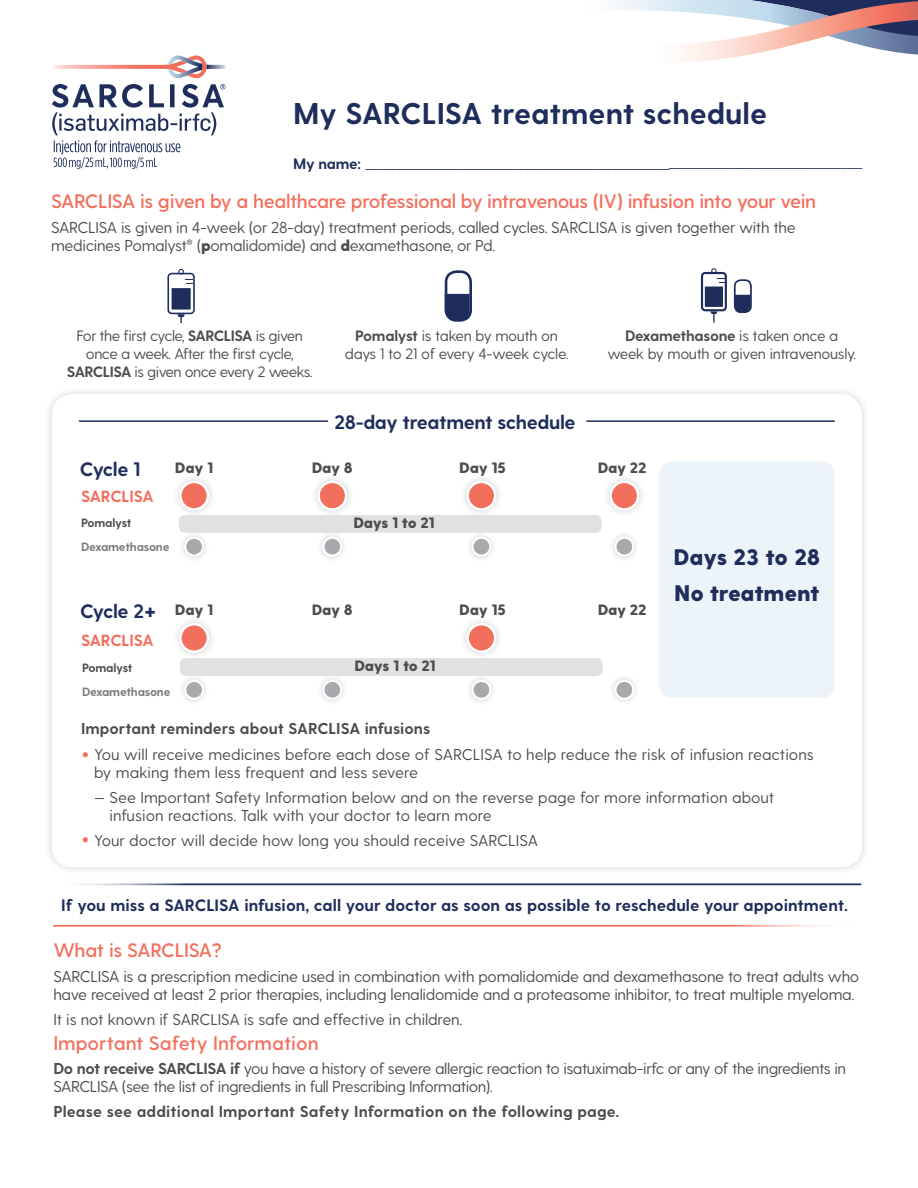
<style>
.page{position:relative;width:918px;height:1188px;background:#fff}
.page>*{position:absolute;margin:0;border:0;box-sizing:border-box;transform-origin:0 0}
.t1{font:700 30px "Greycliff CF";color:#1e2d5b}
.t2{font:800 22.5px/36px "Greycliff CF";letter-spacing:-.01em;color:#1e2d5b}
.t3{font:600 19.5px "Greycliff CF";letter-spacing:-.02em;color:#f36f5d}
.t4{font:700 19.5px "Greycliff CF";letter-spacing:-.02em;color:#1e2d5b}
.t5{font:600 19.5px "Greycliff CF";color:#f36f5d}
.t6{font:700 16.5px "Greycliff CF";color:#1e2d5b}
.t7{font:700 16.2px "Greycliff CF";letter-spacing:-.01em;color:#f36f5d}
.t8{font:15.75px/18px "Greycliff CF";letter-spacing:-.02em;color:#4d4d4f}
.t9{font:15.75px/18px "Greycliff CF";color:#4d4d4f}
.t10{font:700 15.75px "Greycliff CF";letter-spacing:.005em;color:#4d4d4f}
.t11{font:15px/18px "Greycliff CF";letter-spacing:-.035em;color:#4d4d4f;text-align:center}
.t12{font:300 15px "Greycliff CF";color:#1e2d5b}
.t13{font:800 15px "Greycliff CF";letter-spacing:-.02em;color:#4d4d4f}
.t14{font:700 12px "Greycliff CF";letter-spacing:-.02em;color:#797b7d}
.t15{font:700 12px "Greycliff CF";letter-spacing:-.02em;color:#4d4d4f}
.s1{font-weight:700}
.s2{font-weight:800}
.s3{font-size:27px}
.s4{font-weight:700;font-size:26.25px;color:#f36f5d}
</style>
<div class="page">
<div style="left:44px;top:386px;width:826px;height:489px;background:#f8f8f8"></div>
<div style="left:52px;top:395px;width:809px;height:472px;background:#fff;border-radius:20px"></div>
<hr style="left:53px;top:883px;width:808px;height:2px;background:#1e2d5b">
<hr style="left:53px;top:925px;width:808px;height:2px;background:#f36f5d">
<div style="left:445px;top:270px;width:27px;height:52px;border:3px solid #1e2d5b;border-radius:11px"></div>
<svg style="left:445px;top:294px;width:25px;height:27px"></svg>
<div style="left:734px;top:279px;width:18px;height:34px;border:2px solid #1e2d5b;border-radius:6px"></div>
<svg style="left:734px;top:295px;width:17px;height:18px"></svg>
<svg style="left:705px;top:268px;width:19px;height:55px"></svg>
<div style="left:701px;top:272px;width:26px;height:39px;border:2px solid #1e2d5b;border-radius:3px"></div>
<svg style="left:172px;top:269px;width:20px;height:54px"></svg>
<div style="left:167px;top:273px;width:28px;height:41px;border:2px solid #1e2d5b;border-radius:3px"></div>
<div style="left:171px;top:473px;width:46px;height:45px;background:#000;opacity:.19"></div>
<svg style="left:179px;top:481px;width:30px;height:30px"></svg>
<div style="left:182px;top:483px;width:25px;height:25px;background:#f36f5d;border-radius:50%"></div>
<div style="left:171px;top:615px;width:46px;height:46px;background:#000;opacity:.19"></div>
<svg style="left:179px;top:623px;width:30px;height:30px"></svg>
<div style="left:182px;top:625px;width:25px;height:25px;background:#f36f5d;border-radius:50%"></div>
<div style="left:310px;top:473px;width:45px;height:45px;background:#000;opacity:.19"></div>
<svg style="left:317px;top:481px;width:30px;height:30px"></svg>
<div style="left:320px;top:483px;width:25px;height:25px;background:#f36f5d;border-radius:50%"></div>
<div style="left:459px;top:473px;width:45px;height:45px;background:#000;opacity:.19"></div>
<svg style="left:467px;top:481px;width:29px;height:30px"></svg>
<div style="left:469px;top:483px;width:25px;height:25px;background:#f36f5d;border-radius:50%"></div>
<div style="left:459px;top:615px;width:45px;height:46px;background:#000;opacity:.19"></div>
<svg style="left:467px;top:623px;width:29px;height:30px"></svg>
<div style="left:469px;top:625px;width:25px;height:25px;background:#f36f5d;border-radius:50%"></div>
<div style="left:602px;top:473px;width:45px;height:45px;background:#000;opacity:.19"></div>
<svg style="left:609px;top:481px;width:30px;height:30px"></svg>
<div style="left:612px;top:483px;width:25px;height:25px;background:#f36f5d;border-radius:50%"></div>
<div style="left:178px;top:530px;width:32px;height:33px;background:#000;opacity:.19"></div>
<div style="left:184px;top:537px;width:20px;height:20px;background:#fff;border-radius:50%"></div>
<div style="left:186px;top:539px;width:16px;height:16px;background:#a7a9ac;border-radius:50%"></div>
<div style="left:178px;top:674px;width:32px;height:32px;background:#000;opacity:.19"></div>
<div style="left:184px;top:680px;width:20px;height:20px;background:#fff;border-radius:50%"></div>
<div style="left:186px;top:682px;width:16px;height:16px;background:#a7a9ac;border-radius:50%"></div>
<div style="left:317px;top:530px;width:31px;height:33px;background:#000;opacity:.19"></div>
<svg style="left:322px;top:537px;width:20px;height:20px"></svg>
<div style="left:324px;top:539px;width:16px;height:16px;background:#a7a9ac;border-radius:50%"></div>
<div style="left:317px;top:674px;width:31px;height:32px;background:#000;opacity:.19"></div>
<div style="left:322px;top:680px;width:20px;height:20px;background:#fff;border-radius:50%"></div>
<div style="left:324px;top:682px;width:16px;height:16px;background:#a7a9ac;border-radius:50%"></div>
<div style="left:466px;top:530px;width:31px;height:33px;background:#000;opacity:.19"></div>
<svg style="left:471px;top:537px;width:20px;height:20px"></svg>
<div style="left:474px;top:539px;width:15px;height:16px;background:#a7a9ac;border-radius:50%"></div>
<div style="left:466px;top:674px;width:31px;height:32px;background:#000;opacity:.19"></div>
<svg style="left:471px;top:680px;width:20px;height:20px"></svg>
<div style="left:474px;top:682px;width:15px;height:16px;background:#a7a9ac;border-radius:50%"></div>
<div style="left:609px;top:530px;width:31px;height:33px;background:#000;opacity:.19"></div>
<svg style="left:614px;top:537px;width:20px;height:20px"></svg>
<div style="left:617px;top:539px;width:15px;height:16px;background:#a7a9ac;border-radius:50%"></div>
<div style="left:609px;top:674px;width:31px;height:32px;background:#000;opacity:.19"></div>
<svg style="left:614px;top:680px;width:20px;height:20px"></svg>
<div style="left:617px;top:682px;width:15px;height:16px;background:#a7a9ac;border-radius:50%"></div>
<hr style="left:79px;top:420px;width:249px;height:2px;background:#1e2d5b">
<hr style="left:586px;top:420px;width:249px;height:2px;background:#1e2d5b">
<div style="left:179px;top:515px;width:423px;height:18px;background:#e0e1e3;border-radius:6px"></div>
<div style="left:180px;top:658px;width:423px;height:18px;background:#e0e1e3;border-radius:6px"></div>
<div style="left:659px;top:461px;width:176px;height:237px;background:#ecf4f9;border-radius:14px"></div>
<svg style="left:617px;top:0;width:301px;height:62px"></svg>
<svg style="left:52px;top:84px;width:174px;height:85px"></svg>
<svg style="left:54px;top:55px;width:171px;height:23px"></svg>
<h1 class="t1" style="left:293px;top:96px;width:476px">My SARCLISA treatment schedule</h1>
<p class="t12" style="left:293px;top:155px;width:572px"><span class="s1">My name:</span> _________________________________________________________________________</p>
<p class="t3" style="left:51px;top:190px;width:767px">SARCLISA is given by a healthcare professional by intravenous (IV) infusion into your vein</p>
<p class="t8" style="left:51px;top:219px;width:746px">SARCLISA is given in 4-week (or 28-day) treatment periods, called cycles. SARCLISA is given together with the medicines Pomalyst<sup>®</sup> (<span class="s2">p</span>omalidomide) and <span class="s2">d</span>examethasone, or Pd.</p>
<p class="t11" style="left:67px;top:327px;width:247px">For the first cycle, <span class="s1">SARCLISA</span> is given once a week. After the first cycle,<br><span class="s1">SARCLISA</span> is given once every 2 weeks.</p>
<p class="t11" style="left:607px;top:327px;width:250px"><span class="s1">Dexamethasone</span> is taken once a week by mouth or given intravenously.</p>
<p class="t11" style="left:345px;top:327px;width:225px"><span class="s1">Pomalyst</span> is taken by mouth on days 1 to 21 of every 4-week cycle.</p>
<p class="t4" style="left:80px;top:457px;width:62px">Cycle 1</p>
<p class="t7" style="left:81px;top:487px;width:74px">SARCLISA</p>
<p class="t15" style="left:81px;top:516px;width:52px">Pomalyst</p>
<p class="t13" style="left:175px;top:459px;width:40px">Day 1</p>
<p class="t14" style="left:81px;top:540px;width:90px">Dexamethasone</p>
<p class="t4" style="left:80px;top:600px;width:78px">Cycle 2<span class="s3">+</span></p>
<p class="t7" style="left:81px;top:631px;width:74px">SARCLISA</p>
<p class="t15" style="left:82px;top:660px;width:52px">Pomalyst</p>
<p class="t13" style="left:175px;top:600px;width:40px">Day 1</p>
<p class="t14" style="left:82px;top:684px;width:90px">Dexamethasone</p>
<p class="t4" style="left:334px;top:410px;width:243px">28-day treatment schedule</p>
<p class="t13" style="left:312px;top:459px;width:43px">Day 8</p>
<p class="t13" style="left:353px;top:514px;width:83px">Days 1 to 21</p>
<p class="t13" style="left:459px;top:459px;width:48px">Day 15</p>
<p class="t13" style="left:598px;top:459px;width:50px">Day 22</p>
<p class="t13" style="left:312px;top:600px;width:43px">Day 8</p>
<p class="t13" style="left:355px;top:657px;width:83px">Days 1 to 21</p>
<p class="t13" style="left:459px;top:600px;width:48px">Day 15</p>
<p class="t13" style="left:598px;top:600px;width:50px">Day 22</p>
<h2 class="t2" style="left:673px;top:540px;width:148px">Days 23 to 28<br>No treatment</h2>
<p class="t10" style="left:81px;top:719px;width:351px">Important reminders about SARCLISA infusions</p>
<p class="t9" style="left:94px;top:746px;width:721px;text-indent:-13px"><span class="s4">•</span> You will receive medicines before each dose of SARCLISA to help reduce the risk of infusion reactions by making them less frequent and less severe</p>
<p class="t9" style="left:110px;top:789px;width:666px;text-indent:-15px">— See Important Safety Information below and on the reverse page for more information about infusion reactions. Talk with your doctor to learn more</p>
<p class="t9" style="left:81px;top:831px;width:459px"><span class="s4">•</span> Your doctor will decide how long you should receive SARCLISA</p>
<p class="t6" style="left:61px;top:896px;width:788px">If you miss a SARCLISA infusion, call your doctor as soon as possible to reschedule your appointment.</p>
<p class="t3" style="left:53px;top:939px;width:170px">What is SARCLISA?</p>
<p class="t8" style="left:53px;top:968px;width:808px">SARCLISA is a prescription medicine used in combination with pomalidomide and dexamethasone to treat adults who have received at least 2 prior therapies, including lenalidomide and a proteasome inhibitor, to treat multiple myeloma.</p>
<p class="t8" style="left:53px;top:1011px;width:411px">It is not known if SARCLISA is safe and effective in children.</p>
<p class="t5" style="left:53px;top:1031px;width:267px">Important Safety Information</p>
<p class="t8" style="left:53px;top:1060px;width:794px"><span class="s1">Do not receive SARCLISA if</span> you have a history of severe allergic reaction to isatuximab-irfc or any of the ingredients in<br>SARCLISA (see the list of ingredients in full Prescribing Information).</p>
<p class="t10" style="left:53px;top:1102px;width:567px">Please see additional Important Safety Information on the following page.</p>
</div>
